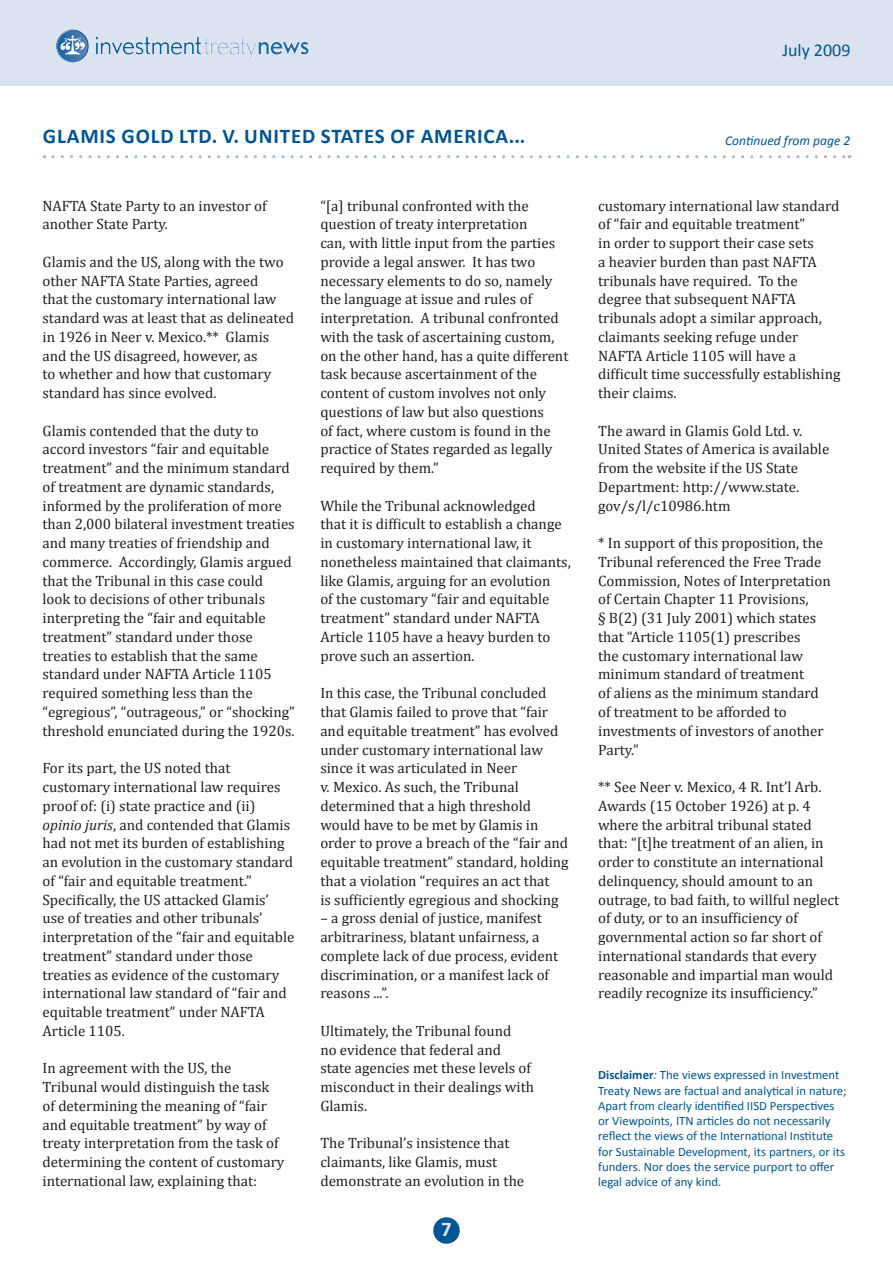
<style>
.page{position:relative;width:893px;height:1263px;background:#fff}
.page>*{position:absolute;margin:0;border:0;box-sizing:border-box;transform-origin:0 0}
.Article_Title_contin{font:700 21px "Calibri";letter-spacing:.04em;color:#005594}
.Page_Number{font:700 21px "Calibri";color:#dce3f0}
.t1{font:18px "Calibri";color:#005594}
.Body_Copy{font:15px/18.8px "Cambria";color:#231f20}
.Continued_on_page{font:italic 13.5px "Calibri";color:#005594}
.Contact_Info{font:12.75px/15.3px "Calibri";color:#005594}
.s1{font-style:italic}
.s2{font-weight:700}
</style>
<div class="page">
<div style="left:433px;top:1217px;width:27px;height:27px;background:#005594;border-radius:50%"></div>
<div style="left:0;top:0;width:893px;height:85px;background:#dce3f0"></div>
<img style="left:56px;top:29px;width:33px;height:33px">
<svg style="left:53px;top:155px;width:797px;height:3px"></svg>
<p class="t1" style="left:782px;top:39px;width:70px">July 2009</p>
<p class="Article_Title_contin" style="left:43px;top:123px;width:484px">GLAMIS GOLD LTD. V. UNITED STATES OF AMERICA...</p>
<p class="Continued_on_page" style="left:725px;top:132px;width:127px">Continued from page 2</p>
<p class="Body_Copy" style="left:43px;top:196px;width:226px">NAFTA State Party to an investor of another State Party.</p>
<p class="Body_Copy" style="left:43px;top:252px;width:253px">Glamis and the US, along with the two other NAFTA State Parties, agreed<br>that the customary international law standard was at least that as delineated in 1926 in Neer v. Mexico.** Glamis and the US disagreed, however, as<br>to whether and how that customary standard has since evolved.</p>
<p class="Body_Copy" style="left:43px;top:421px;width:254px">Glamis contended that the duty to accord investors “fair and equitable treatment” and the minimum standard of treatment are dynamic standards, informed by the proliferation of more than 2,000 bilateral investment treaties and many treaties of friendship and commerce. Accordingly, Glamis argued that the Tribunal in this case could look to decisions of other tribunals interpreting the “fair and equitable treatment” standard under those treaties to establish that the same standard under NAFTA Article 1105 required something less than the “egregious”, “outrageous,” or “shocking” threshold enunciated during the 1920s.</p>
<p class="Body_Copy" style="left:43px;top:759px;width:253px">For its part, the US noted that customary international law requires proof of: (i) state practice and (ii) <span class="s1">opinio juris</span>, and contended that Glamis had not met its burden of establishing an evolution in the customary standard of “fair and equitable treatment.” Specifically, the US attacked Glamis’ use of treaties and other tribunals’ interpretation of the “fair and equitable treatment” standard under those treaties as evidence of the customary international law standard of “fair and equitable treatment” under NAFTA Article 1105.</p>
<p class="Body_Copy" style="left:43px;top:1059px;width:243px">In agreement with the US, the Tribunal would distinguish the task of determining the meaning of “fair and equitable treatment” by way of treaty interpretation from the task of determining the content of customary international law, explaining that:</p>
<p class="Body_Copy" style="left:320px;top:196px;width:250px">“[a] tribunal confronted with the question of treaty interpretation<br>can, with little input from the parties provide a legal answer. It has two necessary elements to do so, namely the language at issue and rules of interpretation. A tribunal confronted with the task of ascertaining custom, on the other hand, has a quite different task because ascertainment of the content of custom involves not only questions of law but also questions<br>of fact, where custom is found in the practice of States regarded as legally required by them.”</p>
<p class="Body_Copy" style="left:320px;top:496px;width:252px">While the Tribunal acknowledged<br>that it is difficult to establish a change in customary international law, it nonetheless maintained that claimants, like Glamis, arguing for an evolution<br>of the customary “fair and equitable treatment” standard under NAFTA Article 1105 have a heavy burden to prove such an assertion.</p>
<p class="Body_Copy" style="left:320px;top:684px;width:250px">In this case, the Tribunal concluded that Glamis failed to prove that “fair and equitable treatment” has evolved under customary international law since it was articulated in Neer<br>v. Mexico. As such, the Tribunal determined that a high threshold would have to be met by Glamis in order to prove a breach of the “fair and equitable treatment” standard, holding that a violation “requires an act that<br>is sufficiently egregious and shocking</p>
<p class="Body_Copy" style="left:320px;top:909px;width:240px">– a gross denial of justice, manifest arbitrariness, blatant unfairness, a complete lack of due process, evident discrimination, or a manifest lack of reasons ...”.</p>
<p class="Body_Copy" style="left:320px;top:1021px;width:215px">Ultimately, the Tribunal found<br>no evidence that federal and state agencies met these levels of misconduct in their dealings with<br>Glamis.</p>
<p class="Body_Copy" style="left:320px;top:1134px;width:205px">The Tribunal’s insistence that claimants, like Glamis, must demonstrate an evolution in the</p>
<p class="Page_Number" style="left:441px;top:1216px;width:12px">7</p>
<p class="Body_Copy" style="left:598px;top:196px;width:244px">customary international law standard of “fair and equitable treatment”<br>in order to support their case sets<br>a heavier burden than past NAFTA tribunals have required. To the degree that subsequent NAFTA tribunals adopt a similar approach, claimants seeking refuge under<br>NAFTA Article 1105 will have a difficult time successfully establishing their claims.</p>
<p class="Body_Copy" style="left:598px;top:421px;width:233px">The award in Glamis Gold Ltd. v.<br>United States of America is available from the website if the US State<br>Department: http://www.state. gov/s/l/c10986.htm</p>
<p class="Body_Copy" style="left:598px;top:534px;width:234px">* In support of this proposition, the<br>Tribunal referenced the Free Trade<br>Commission, Notes of Interpretation of Certain Chapter 11 Provisions,<br>§ B(2) (31 July 2001) which states that “Article 1105(1) prescribes<br>the customary international law minimum standard of treatment<br>of aliens as the minimum standard of treatment to be afforded to investments of investors of another<br>Party.”</p>
<p class="Body_Copy" style="left:598px;top:777px;width:243px">** See Neer v. Mexico, 4 R. Int’l Arb.<br>Awards (15 October 1926) at p. 4 where the arbitral tribunal stated that: “[t]he treatment of an alien, in order to constitute an international delinquency, should amount to an outrage, to bad faith, to willful neglect of duty, or to an insufficiency of governmental action so far short of international standards that every reasonable and impartial man would readily recognize its insufficiency.”</p>
<p class="Contact_Info" style="left:598px;top:1067px;width:250px"><span class="s2">Disclaimer</span><span class="s1">:</span> The views expressed in Investment Treaty News are factual and analytical in nature; Apart from clearly identified IISD Perspectives or Viewpoints, ITN articles do not necessarily reflect the views of the International Institute for Sustainable Development, its partners, or its funders. Nor does the service purport to offer legal advice of any kind.</p>
</div>
